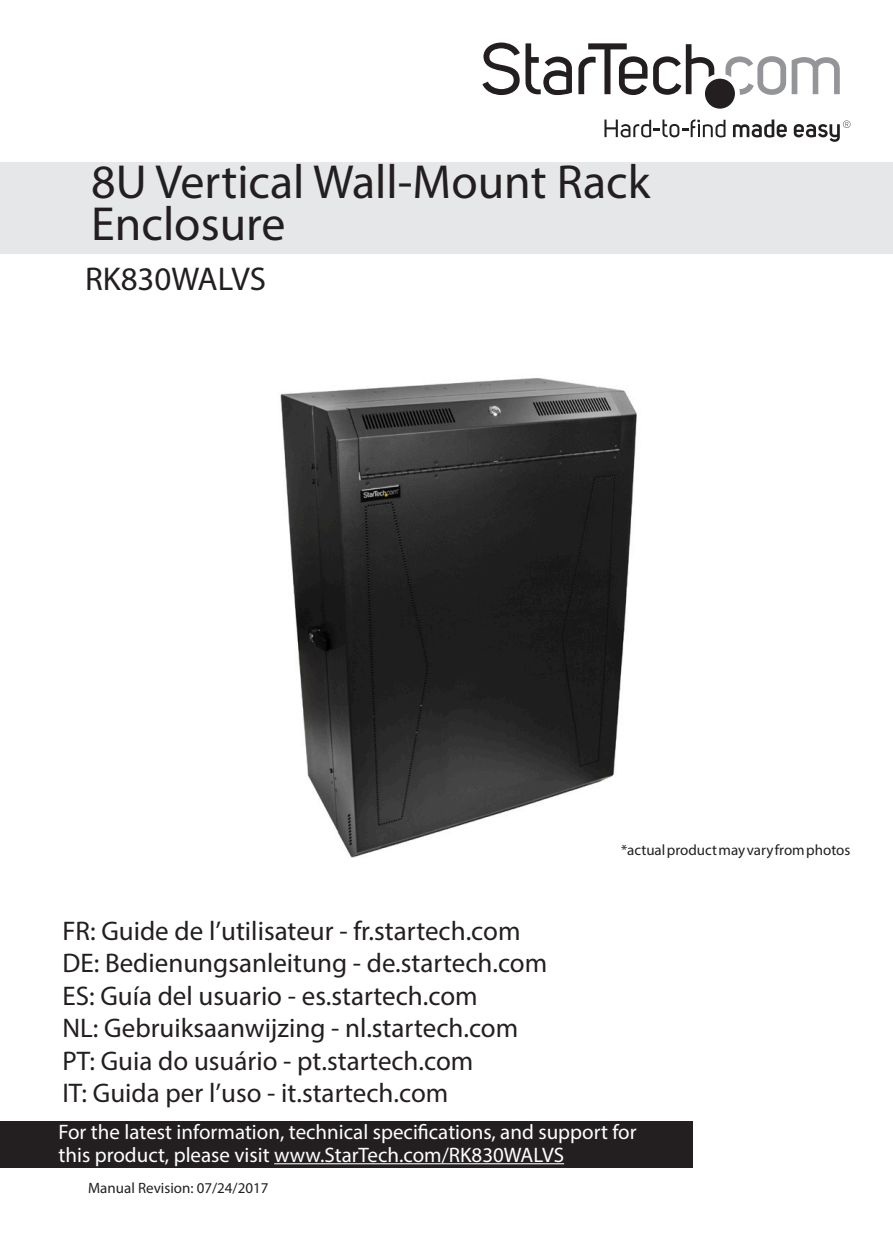
<style>
.page{position:relative;width:893px;height:1259px;background:#fff}
.page>*{position:absolute;margin:0;border:0;box-sizing:border-box;transform-origin:0 0}
.Manual_Description{font:48px/42px "Myriad Pro";color:#231f20}
.Manual_Title_SKU{font:33px "Myriad Pro";color:#231f20}
.Manual_Description-2{font:27px "Myriad Pro";color:#231f20}
.Text{font:21px "Myriad Pro";color:#fff}
.Text-2{font:15px "Myriad Pro";color:#231f20}
</style>
<div class="page">
<img style="left:280px;top:378px;width:357px;height:480px">
<svg style="left:792px;top:57px;width:48px;height:37px"></svg>
<svg style="left:725px;top:56px;width:61px;height:39px"></svg>
<svg style="left:794px;top:120px;width:56px;height:22px"></svg>
<svg style="left:733px;top:119px;width:54px;height:19px"></svg>
<svg style="left:604px;top:119px;width:121px;height:18px"></svg>
<svg style="left:482px;top:43px;width:90px;height:52px"></svg>
<svg style="left:578px;top:43px;width:69px;height:52px"></svg>
<svg style="left:653px;top:44px;width:61px;height:51px"></svg>
<div style="left:705px;top:79px;width:30px;height:30px;background:#231f20;border-radius:50%"></div>
<div style="left:0;top:1121px;width:692px;height:46px;background:#231f20"></div>
<hr style="left:274px;top:1163px;width:290px;height:1px;background:#fff">
<div style="left:0;top:162px;width:893px;height:92px;background:#e6e7e9"></div>
<p class="Manual_Description" style="left:91px;top:160px;width:561px">8U Vertical Wall-Mount Rack<br>Enclosure</p>
<p class="Manual_Title_SKU" style="left:85px;top:259px;width:182px">RK830WALVS</p>
<p class="Manual_Description-2" style="left:62px;top:914px;width:460px">FR: Guide de l’utilisateur - fr.startech.com</p>
<p class="Manual_Description-2" style="left:62px;top:946px;width:486px">DE: Bedienungsanleitung - de.startech.com</p>
<p class="Manual_Description-2" style="left:62px;top:979px;width:417px">ES: Guía del usuario - es.startech.com</p>
<p class="Manual_Description-2" style="left:62px;top:1011px;width:457px">NL: Gebruiksaanwijzing - nl.startech.com</p>
<p class="Manual_Description-2" style="left:62px;top:1044px;width:412px">PT: Guia do usuário - pt.startech.com</p>
<p class="Manual_Description-2" style="left:62px;top:1076px;width:387px">IT: Guida per l’uso - it.startech.com</p>
<p class="Text-2" style="left:621px;top:840px;width:231px">*actual product may vary from photos</p>
<p class="Text" style="left:58px;top:1119px;width:580px">For the latest information, technical specifications, and support for</p>
<p class="Text" style="left:58px;top:1141px;width:507px">this product, please visit www.StarTech.com/RK830WALVS</p>
<p class="Text-2" style="left:88px;top:1178px;width:182px">Manual Revision: 07/24/2017</p>
</div>
